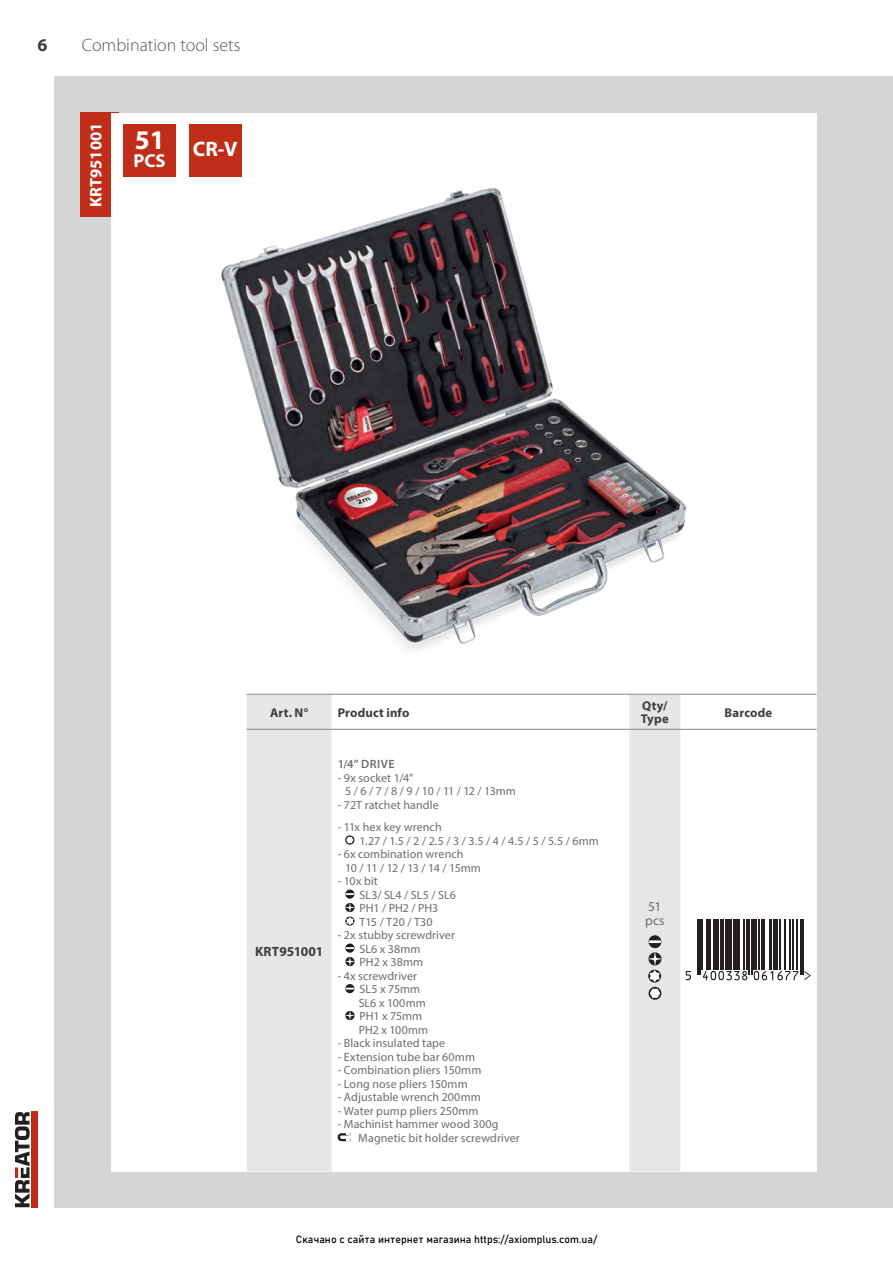
<style>
.page{position:relative;width:893px;height:1263px;background:#fff}
.page>*{position:absolute;margin:0;border:0;box-sizing:border-box;transform-origin:0 0}
.t1{font:700 27px "Myriad Pro";color:#fff}
.t2{font:700 21px "Myriad Pro";color:#fff}
.t3{font:700 18.75px "Myriad Pro";color:#fff}
.t4{font:300 18px "Myriad Pro";color:#57585a}
.t5{font:700 18px "Myriad Pro";color:#3e3e3f}
.t6{font:700 16.65px "Myriad Pro";color:#fff}
.t7{font:700 13.5px "Myriad Pro";letter-spacing:.005em;color:#3e3e3f}
.t8{font:13.5px/13.5px "Myriad Pro";color:#6c6d70}
.t9{font:700 12.75px/13.5px "Myriad Pro";letter-spacing:.01em;color:#3e3e3f}
.t10{font:12px/13.5px "Myriad Pro";letter-spacing:.005em;color:#6c6d70}
.t11{font:600 12px "Myriad Pro";letter-spacing:.035em;color:#6c6d70}
.t12{font:10.5px "Bahnschrift";color:#000}
</style>
<div class="page">
<div style="left:54px;top:77px;width:839px;height:1131px;background:#d5d6d8"></div>
<div style="left:31px;top:1111px;width:7px;height:97px;background:#c02d19"></div>
<svg style="left:15px;top:1112px;width:15px;height:95px"></svg>
<div style="left:81px;top:113px;width:38px;height:104px;background:#c02d19"></div>
<div style="left:111px;top:113px;width:705px;height:1058px;background:#fff"></div>
<svg style="left:247px;top:695px;width:433px;height:476px"></svg>
<hr style="left:247px;top:694px;width:85px;height:1px;background:#87898c">
<hr style="left:332px;top:694px;width:297px;height:1px;background:#87898c">
<hr style="left:629px;top:694px;width:51px;height:1px;background:#87898c">
<hr style="left:680px;top:694px;width:136px;height:1px;background:#87898c">
<hr style="left:247px;top:729px;width:85px;height:1px;background:#87898c">
<hr style="left:332px;top:729px;width:297px;height:1px;background:#87898c">
<hr style="left:629px;top:729px;width:51px;height:1px;background:#87898c">
<hr style="left:680px;top:729px;width:136px;height:1px;background:#87898c">
<svg style="left:345px;top:835px;width:9px;height:10px"></svg>
<svg style="left:346px;top:837px;width:7px;height:6px"></svg>
<svg style="left:345px;top:889px;width:9px;height:10px"></svg>
<svg style="left:346px;top:893px;width:7px;height:2px"></svg>
<div style="left:345px;top:903px;width:10px;height:9px;background:#9b999a;border-radius:50%"></div>
<svg style="left:345px;top:903px;width:9px;height:22px"></svg>
<svg style="left:345px;top:943px;width:9px;height:10px"></svg>
<svg style="left:346px;top:947px;width:7px;height:2px"></svg>
<div style="left:345px;top:957px;width:10px;height:9px;background:#9b999a;border-radius:50%"></div>
<svg style="left:345px;top:957px;width:9px;height:9px"></svg>
<svg style="left:345px;top:984px;width:9px;height:9px"></svg>
<div style="left:345px;top:1011px;width:10px;height:9px;background:#9a9999;border-radius:50%"></div>
<svg style="left:345px;top:1011px;width:9px;height:9px"></svg>
<svg style="left:338px;top:1133px;width:14px;height:9px"></svg>
<div style="left:648px;top:935px;width:13px;height:13px;background:#231f20;border-radius:50%"></div>
<svg style="left:650px;top:940px;width:10px;height:3px"></svg>
<svg style="left:649px;top:952px;width:12px;height:30px"></svg>
<svg style="left:648px;top:987px;width:13px;height:13px"></svg>
<svg style="left:650px;top:989px;width:10px;height:9px"></svg>
<svg style="left:685px;top:919px;width:120px;height:62px"></svg>
<hr style="left:697px;top:919px;width:1px;height:56px;background:#231f20">
<hr style="left:699px;top:919px;width:2px;height:56px;background:#231f20">
<hr style="left:702px;top:919px;width:1px;height:50px;background:#231f20">
<hr style="left:706px;top:919px;width:2px;height:50px;background:#231f20">
<hr style="left:710px;top:919px;width:1px;height:50px;background:#231f20">
<hr style="left:713px;top:919px;width:3px;height:50px;background:#231f20">
<hr style="left:717px;top:919px;width:2px;height:50px;background:#231f20">
<hr style="left:721px;top:919px;width:3px;height:50px;background:#231f20">
<div style="left:725px;top:919px;width:5px;height:50px;background:#231f20"></div>
<hr style="left:731px;top:919px;width:1px;height:50px;background:#231f20">
<div style="left:733px;top:919px;width:5px;height:50px;background:#231f20"></div>
<hr style="left:739px;top:919px;width:1px;height:50px;background:#231f20">
<hr style="left:743px;top:919px;width:1px;height:50px;background:#231f20">
<hr style="left:747px;top:919px;width:1px;height:50px;background:#231f20">
<hr style="left:749px;top:919px;width:1px;height:56px;background:#231f20">
<hr style="left:751px;top:919px;width:1px;height:56px;background:#231f20">
<hr style="left:753px;top:919px;width:4px;height:50px;background:#231f20">
<hr style="left:759px;top:919px;width:1px;height:50px;background:#231f20">
<hr style="left:761px;top:919px;width:1px;height:50px;background:#231f20">
<hr style="left:763px;top:919px;width:1px;height:50px;background:#231f20">
<hr style="left:769px;top:919px;width:2px;height:50px;background:#231f20">
<hr style="left:773px;top:919px;width:3px;height:50px;background:#231f20">
<hr style="left:777px;top:919px;width:1px;height:50px;background:#231f20">
<hr style="left:779px;top:919px;width:1px;height:50px;background:#231f20">
<hr style="left:785px;top:919px;width:1px;height:50px;background:#231f20">
<hr style="left:789px;top:919px;width:1px;height:50px;background:#231f20">
<hr style="left:792px;top:919px;width:1px;height:50px;background:#231f20">
<hr style="left:797px;top:919px;width:1px;height:50px;background:#231f20">
<hr style="left:800px;top:919px;width:1px;height:56px;background:#231f20">
<hr style="left:802px;top:919px;width:2px;height:56px;background:#231f20">
<svg style="left:686px;top:971px;width:5px;height:9px"></svg>
<svg style="left:703px;top:971px;width:44px;height:9px"></svg>
<svg style="left:754px;top:971px;width:44px;height:9px"></svg>
<svg style="left:804px;top:971px;width:7px;height:9px"></svg>
<img style="left:189px;top:176px;width:498px;height:474px">
<div style="left:123px;top:124px;width:53px;height:52px;background:#c02d19"></div>
<div style="left:189px;top:124px;width:53px;height:52px;background:#c02d19"></div>
<h3 class="t5" style="left:38px;top:33px;width:11px">6</h3>
<h3 class="t4" style="left:82px;top:35px;width:160px">Combination tool sets</h3>
<h3 class="t6" style="left:85px;top:207px;width:86px;rotate:-90deg">KRT951001</h3>
<h1 class="t1" style="left:135px;top:123px;width:31px">51</h1>
<h3 class="t3" style="left:134px;top:149px;width:34px">PCS</h3>
<h2 class="t2" style="left:193px;top:135px;width:46px">CR-V</h2>
<p class="t9" style="left:270px;top:705px;width:40px">Art. N°</p>
<p class="t9" style="left:338px;top:705px;width:73px">Product info</p>
<p class="t9" style="left:641px;top:698px;width:29px">Qty/<br>Type</p>
<p class="t9" style="left:725px;top:705px;width:49px">Barcode</p>
<p class="t7" style="left:255px;top:942px;width:70px">KRT951001</p>
<p class="t11" style="left:338px;top:756px;width:58px">1/4” DRIVE</p>
<p class="t10" style="left:345px;top:771px;width:172px;text-indent:-8px">- 9x socket 1/4”<br>5 / 6 / 7 / 8 / 9 / 10 / 11 / 12 / 13mm</p>
<p class="t10" style="left:338px;top:798px;width:102px">- 72T ratchet handle</p>
<p class="t10" style="left:360px;top:820px;width:241px;text-indent:-22px">- 11x hex key wrench<br>1.27 / 1.5 / 2 / 2.5 / 3 / 3.5 / 4 / 4.5 / 5 / 5.5 / 6mm</p>
<p class="t10" style="left:345px;top:847px;width:137px;text-indent:-8px">- 6x combination wrench<br>10 / 11 / 12 / 13 / 14 / 15mm</p>
<p class="t10" style="left:360px;top:874px;width:98px;text-indent:-22px">- 10x bit<br>SL3/ SL4 / SL5 / SL6<br>PH1 / PH2 / PH3<br>T15 / T20 / T30</p>
<p class="t10" style="left:360px;top:928px;width:97px;text-indent:-22px">- 2x stubby screwdriver<br>SL6 x 38mm<br>PH2 x 38mm</p>
<p class="t10" style="left:359px;top:969px;width:71px;text-indent:-21px">- 4x screwdriver<br>SL5 x 75mm<br>SL6 x 100mm<br>PH1 x 75mm<br>PH2 x 100mm</p>
<p class="t10" style="left:338px;top:1036px;width:109px">- Black insulated tape</p>
<p class="t10" style="left:338px;top:1050px;width:139px">- Extension tube bar 60mm</p>
<p class="t10" style="left:338px;top:1063px;width:145px">- Combination pliers 150mm</p>
<p class="t10" style="left:338px;top:1077px;width:132px">- Long nose pliers 150mm</p>
<p class="t10" style="left:338px;top:1090px;width:145px">- Adjustable wrench 200mm</p>
<p class="t10" style="left:338px;top:1104px;width:142px">- Water pump pliers 250mm</p>
<p class="t10" style="left:358px;top:1117px;width:163px;text-indent:-21px">- Machinist hammer wood 300g<br>Magnetic bit holder screwdriver</p>
<p class="t12" style="left:296px;top:1232px;width:303px">Скачано с сайта интернет магазина https://axiomplus.com.ua/</p>
<p class="t8" style="left:645px;top:900px;width:21px">51 pcs</p>
</div>
